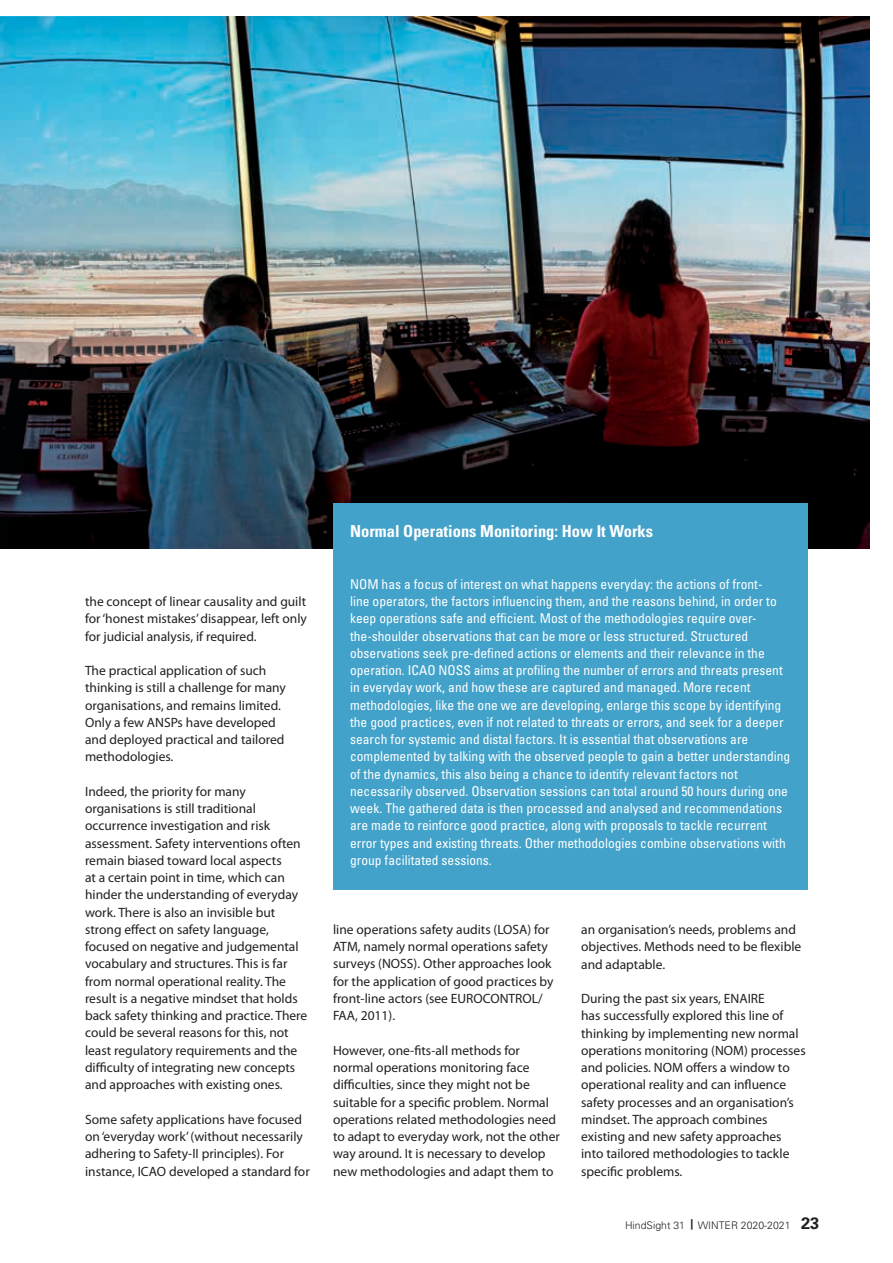
<style>
.page{position:relative;width:893px;height:1263px;background:#fff}
.page>*{position:absolute;margin:0;border:0;box-sizing:border-box;transform-origin:0 0}
.t1{font:700 condensed 16.5px "Univers LT Std";color:#fff}
.t2{font:13.5px/17.2px "Myriad Pro";color:#231f20}
.t3{font:condensed 13.5px/17.2px "Univers LT Std";color:#fff}
.t4{font:300 10.5px "Univers LT Std";color:#231f20}
.s1{font-weight:700}
.s2{font-weight:700;font-size:16.5px}
</style>
<div class="page">
<img style="left:0;top:17px;width:870px;height:532px">
<div style="left:333px;top:504px;width:475px;height:59px;background:#43a2ca"></div>
<div style="left:333px;top:558px;width:475px;height:332px;background:#43a2ca"></div>
<p class="t2" style="left:85px;top:593px;width:223px;text-align:justify">the concept of linear causality and guilt for ‘honest mistakes’ disappear, left only for judicial analysis, if required.</p>
<p class="t2" style="left:85px;top:662px;width:202px">The practical application of such thinking is still a challenge for many organisations, and remains limited.<br>Only a few ANSPs have developed and deployed practical and tailored methodologies.</p>
<p class="t2" style="left:85px;top:783px;width:224px">Indeed, the priority for many organisations is still traditional occurrence investigation and risk assessment. Safety interventions often remain biased toward local aspects<br>at a certain point in time, which can hinder the understanding of everyday work. There is also an invisible but strong effect on safety language, focused on negative and judgemental vocabulary and structures. This is far from normal operational reality. The result is a negative mindset that holds back safety thinking and practice. There could be several reasons for this, not least regulatory requirements and the difficulty of integrating new concepts and approaches with existing ones.</p>
<p class="t2" style="left:85px;top:1111px;width:226px">Some safety applications have focused on ‘everyday work’ (without necessarily adhering to Safety-II principles). For instance, ICAO developed a standard for</p>
<p class="t1" style="left:350px;top:521px;width:304px">Normal Operations Monitoring: How It Works</p>
<p class="t3" style="left:350px;top:575px;width:442px">NOM has a focus of interest on what happens everyday: the actions of front-<br>line operators, the factors influencing them, and the reasons behind, in order to keep operations safe and efficient. Most of the methodologies require over&shy;the-shoulder observations that can be more or less structured. Structured observations seek pre-defined actions or elements and their relevance in the operation. ICAO NOSS aims at profiling the number of errors and threats present in everyday work, and how these are captured and managed. More recent methodologies, like the one we are developing, enlarge this scope by identifying the good practices, even if not related to threats or errors, and seek for a deeper search for systemic and distal factors. It is essential that observations are complemented by talking with the observed people to gain a better understanding of the dynamics, this also being a chance to identify relevant factors not necessarily observed. Observation sessions can total around 50 hours during one week. The gathered data is then processed and analysed and recommendations are made to reinforce good practice, along with proposals to tackle recurrent error types and existing threats. Other methodologies combine observations with group facilitated sessions.</p>
<p class="t2" style="left:333px;top:921px;width:222px">line operations safety audits (LOSA) for ATM, namely normal operations safety surveys (NOSS). Other approaches look for the application of good practices by front-line actors (see EUROCONTROL/ FAA, 2011).</p>
<p class="t2" style="left:333px;top:1042px;width:228px">However, one-fits-all methods for normal operations monitoring face difficulties, since they might not be suitable for a specific problem. Normal operations related methodologies need to adapt to everyday work, not the other way around. It is necessary to develop new methodologies and adapt them to</p>
<p class="t2" style="left:581px;top:921px;width:222px">an organisation’s needs, problems and objectives. Methods need to be flexible and adaptable.</p>
<p class="t2" style="left:581px;top:990px;width:226px">During the past six years, ENAIRE<br>has successfully explored this line of thinking by implementing new normal operations monitoring (NOM) processes and policies. NOM offers a window to operational reality and can influence safety processes and an organisation’s mindset. The approach combines existing and new safety approaches into tailored methodologies to tackle specific problems.</p>
<p class="t4" style="left:625px;top:1219px;width:196px">HindSight 31 <span class="s1">|</span> WINTER 2020-2021 <span class="s2">23</span></p>
</div>
